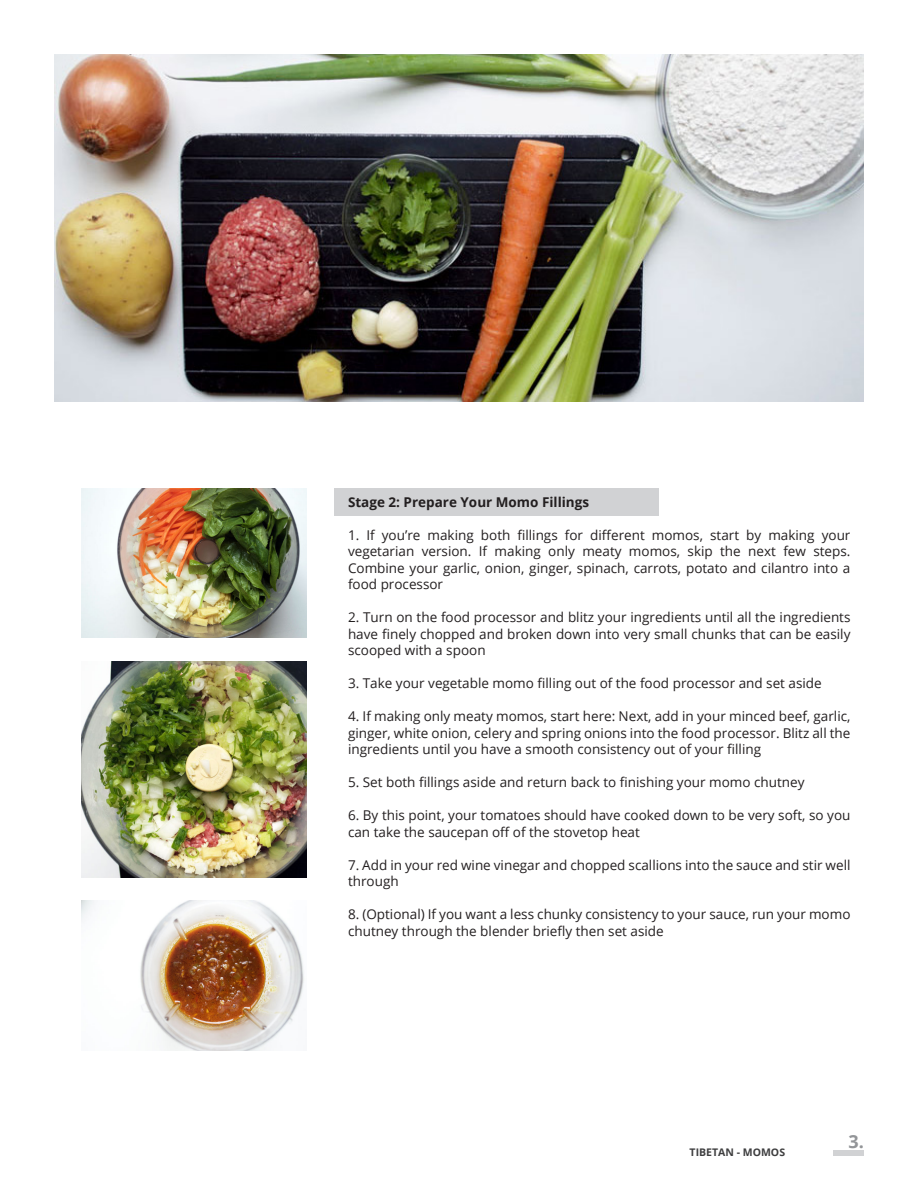
<style>
.page{position:relative;width:918px;height:1188px;background:#fff}
.page>*{position:absolute;margin:0;border:0;box-sizing:border-box;transform-origin:0 0}
.t1{font:700 18px "Open Sans";color:#939598}
.t2{font:13.5px/16.5px "Open Sans";color:#231f20;text-align:justify}
.t3{font:700 13.5px "Open Sans";color:#231f20}
.t4{font:700 10.5px "Open Sans";color:#3e3e3f}
</style>
<div class="page">
<img style="left:82px;top:488px;width:225px;height:150px">
<img style="left:55px;top:54px;width:809px;height:348px">
<img style="left:82px;top:901px;width:222px;height:149px">
<img style="left:82px;top:661px;width:225px;height:216px">
<div style="left:834px;top:1150px;width:30px;height:5px;background:#d1d2d4"></div>
<div style="left:335px;top:488px;width:324px;height:28px;background:#d1d2d4"></div>
<p class="t3" style="left:348px;top:492px;width:243px">Stage 2: Prepare Your Momo Fillings</p>
<p class="t2" style="left:348px;top:526px;width:504px">1. If you’re making both fillings for different momos, start by making your vegetarian version. If making only meaty momos, skip the next few steps.<br>Combine your garlic, onion, ginger, spinach, carrots, potato and cilantro into a food processor</p>
<p class="t2" style="left:348px;top:609px;width:504px">2. Turn on the food processor and blitz your ingredients until all the ingredients have finely chopped and broken down into very small chunks that can be easily scooped with a spoon</p>
<p class="t2" style="left:348px;top:675px;width:475px">3. Take your vegetable momo filling out of the food processor and set aside</p>
<p class="t2" style="left:348px;top:708px;width:504px">4. If making only meaty momos, start here: Next, add in your minced beef, garlic, ginger, white onion, celery and spring onions into the food processor. Blitz all the ingredients until you have a smooth consistency out of your filling</p>
<p class="t2" style="left:348px;top:774px;width:458px">5. Set both fillings aside and return back to finishing your momo chutney</p>
<p class="t2" style="left:348px;top:807px;width:504px">6. By this point, your tomatoes should have cooked down to be very soft, so you can take the saucepan off of the stovetop heat</p>
<p class="t2" style="left:348px;top:856px;width:504px">7. Add in your red wine vinegar and chopped scallions into the sauce and stir well through</p>
<p class="t2" style="left:348px;top:906px;width:504px">8. (Optional) If you want a less chunky consistency to your sauce, run your momo chutney through the blender briefly then set aside</p>
<p class="t4" style="left:690px;top:1145px;width:97px">TIBETAN - MOMOS</p>
<h1 class="t1" style="left:849px;top:1129px;width:17px">3.</h1>
</div>
